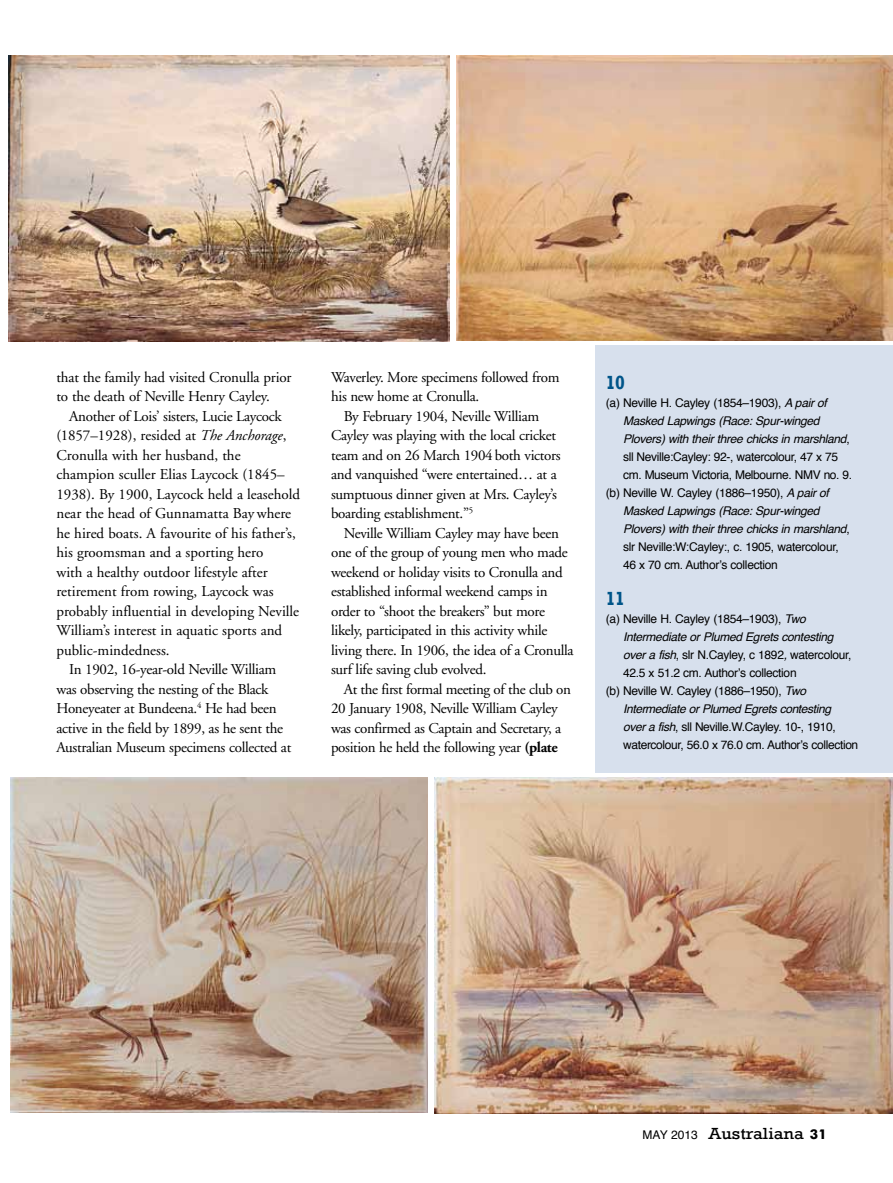
<style>
.page{position:relative;width:893px;height:1183px;background:#fff}
.page>*{position:absolute;margin:0;border:0;box-sizing:border-box;transform-origin:0 0}
.t1{font:700 19.5px "Rockwell";color:#005589;scale:.91 1}
.t2{font:16.5px "Rockwell";color:#000;scale:1.12 1}
.t3{font:15px/19.5px "Adobe Garamond";letter-spacing:-.02em;color:#000}
.t4{font:15px "Adobe Garamond";color:#000}
.t5{font:12px "Helvetica";letter-spacing:-.025em;color:#000}
.t6{font:italic 12px "Helvetica";letter-spacing:-.025em;color:#000}
.s1{font-style:italic}
.s2{font-weight:700}
.s3{font-style:normal}
.s4{font-family:"Helvetica";font-size:12px}
.s5{font-family:"Futura BT";font-weight:700;font-size:13.5px}
</style>
<div class="page">
<img style="left:457px;top:55px;width:436px;height:285px">
<img style="left:9px;top:55px;width:440px;height:287px">
<div style="left:595px;top:344px;width:298px;height:428px;background:#d7e0ed"></div>
<img style="left:11px;top:777px;width:417px;height:335px">
<img style="left:435px;top:777px;width:458px;height:336px">
<p class="t3" style="left:56px;top:367px;width:237px">that the family had visited Cronulla prior to the death of Neville Henry Cayley.</p>
<p class="t3" style="left:69px;top:406px;width:214px">Another of Lois’ sisters, Lucie Laycock</p>
<p class="t4" style="left:56px;top:427px;width:232px">(1857–1928), resided at <span class="s1">The Anchorage</span>,</p>
<p class="t4" style="left:56px;top:446px;width:186px">Cronulla with her husband, the</p>
<p class="t4" style="left:56px;top:466px;width:230px">champion sculler Elias Laycock (1845–</p>
<p class="t4" style="left:56px;top:485px;width:245px">1938). By 1900, Laycock held a leasehold</p>
<p class="t4" style="left:56px;top:505px;width:236px">near the head of Gunnamatta Bay where</p>
<p class="t4" style="left:56px;top:524px;width:241px">he hired boats. A favourite of his father’s,</p>
<p class="t4" style="left:56px;top:544px;width:208px">his groomsman and a sporting hero</p>
<p class="t4" style="left:56px;top:563px;width:213px">with a healthy outdoor lifestyle after</p>
<p class="t4" style="left:56px;top:583px;width:219px">retirement from rowing, Laycock was</p>
<p class="t4" style="left:56px;top:602px;width:244px">probably influential in developing Neville</p>
<p class="t4" style="left:56px;top:622px;width:227px">William’s interest in aquatic sports and</p>
<p class="t4" style="left:56px;top:641px;width:115px">public-mindedness.</p>
<p class="t3" style="left:69px;top:660px;width:209px">In 1902, 16-year-old Neville William</p>
<p class="t3" style="left:56px;top:679px;width:213px">was observing the nesting of the Black</p>
<p class="t3" style="left:56px;top:699px;width:222px">Honeyeater at Bundeena.<sup>4</sup> He had been</p>
<p class="t3" style="left:56px;top:718px;width:228px">active in the field by 1899, as he sent the</p>
<p class="t3" style="left:56px;top:738px;width:236px">Australian Museum specimens collected at</p>
<p class="t3" style="left:331px;top:367px;width:230px">Waverley. More specimens followed from his new home at Cronulla.</p>
<p class="t3" style="left:331px;top:406px;width:231px;text-indent:13px">By February 1904, Neville William Cayley was playing with the local cricket team and on 26 March 1904 both victors and vanquished “were entertained… at a sumptuous dinner given at Mrs. Cayley’s boarding establishment.”<sup>5</sup></p>
<p class="t3" style="left:331px;top:523px;width:244px;text-indent:13px">Neville William Cayley may have been one of the group of young men who made weekend or holiday visits to Cronulla and established informal weekend camps in order to “shoot the breakers” but more likely, participated in this activity while living there. In 1906, the idea of a Cronulla surf life saving club evolved.</p>
<p class="t3" style="left:331px;top:679px;width:242px;text-indent:13px">At the first formal meeting of the club on 20 January 1908, Neville William Cayley was confirmed as Captain and Secretary, a position he held the following year <span class="s2">(plate</span></p>
<h1 class="t1" style="left:606px;top:370px;width:23px">10</h1>
<p class="t5" style="left:606px;top:393px;width:222px">(a) Neville H. Cayley (1854–1903), <span class="s1">A pair of</span></p>
<p class="t6" style="left:623px;top:411px;width:198px">Masked Lapwings (Race: Spur-winged</p>
<p class="t6" style="left:623px;top:429px;width:228px">Plovers) with their three chicks in marshland<span class="s3">,</span></p>
<p class="t5" style="left:623px;top:447px;width:216px">sll Neville:Cayley: 92-, watercolour, 47 x 75</p>
<p class="t5" style="left:623px;top:465px;width:231px">cm. Museum Victoria, Melbourne. NMV no. 9.</p>
<p class="t5" style="left:606px;top:483px;width:224px">(b) Neville W. Cayley (1886–1950), <span class="s1">A pair of</span></p>
<p class="t6" style="left:623px;top:501px;width:198px">Masked Lapwings (Race: Spur-winged</p>
<p class="t6" style="left:623px;top:519px;width:228px">Plovers) with their three chicks in marshland<span class="s3">,</span></p>
<p class="t5" style="left:623px;top:537px;width:217px">slr Neville:W:Cayley:, c. 1905, watercolour,</p>
<p class="t5" style="left:623px;top:555px;width:156px">46 x 70 cm. Author’s collection</p>
<h1 class="t1" style="left:606px;top:586px;width:23px">11</h1>
<p class="t5" style="left:606px;top:609px;width:201px">(a) Neville H. Cayley (1854–1903), <span class="s1">Two</span></p>
<p class="t6" style="left:623px;top:627px;width:212px">Intermediate or Plumed Egrets contesting</p>
<p class="t5" style="left:623px;top:645px;width:230px"><span class="s1">over a fish</span>, slr N.Cayley, c 1892<span class="s1">,</span> watercolour,</p>
<p class="t5" style="left:623px;top:663px;width:175px">42.5 x 51.2 cm. Author’s collection</p>
<p class="t5" style="left:606px;top:681px;width:202px">(b) Neville W. Cayley (1886–1950), <span class="s1">Two</span></p>
<p class="t6" style="left:623px;top:699px;width:210px">Intermediate or Plumed Egrets contesting</p>
<p class="t5" style="left:623px;top:717px;width:214px"><span class="s1">over a fish</span>, sll Neville.W.Cayley. 10-, 1910,</p>
<p class="t5" style="left:623px;top:735px;width:237px">watercolour, 56.0 x 76.0 cm. Author’s collection</p>
<p class="t2" style="left:643px;top:1124px;width:166px"><span class="s4">MAy 2013</span> Australiana <span class="s5">31</span></p>
</div>
